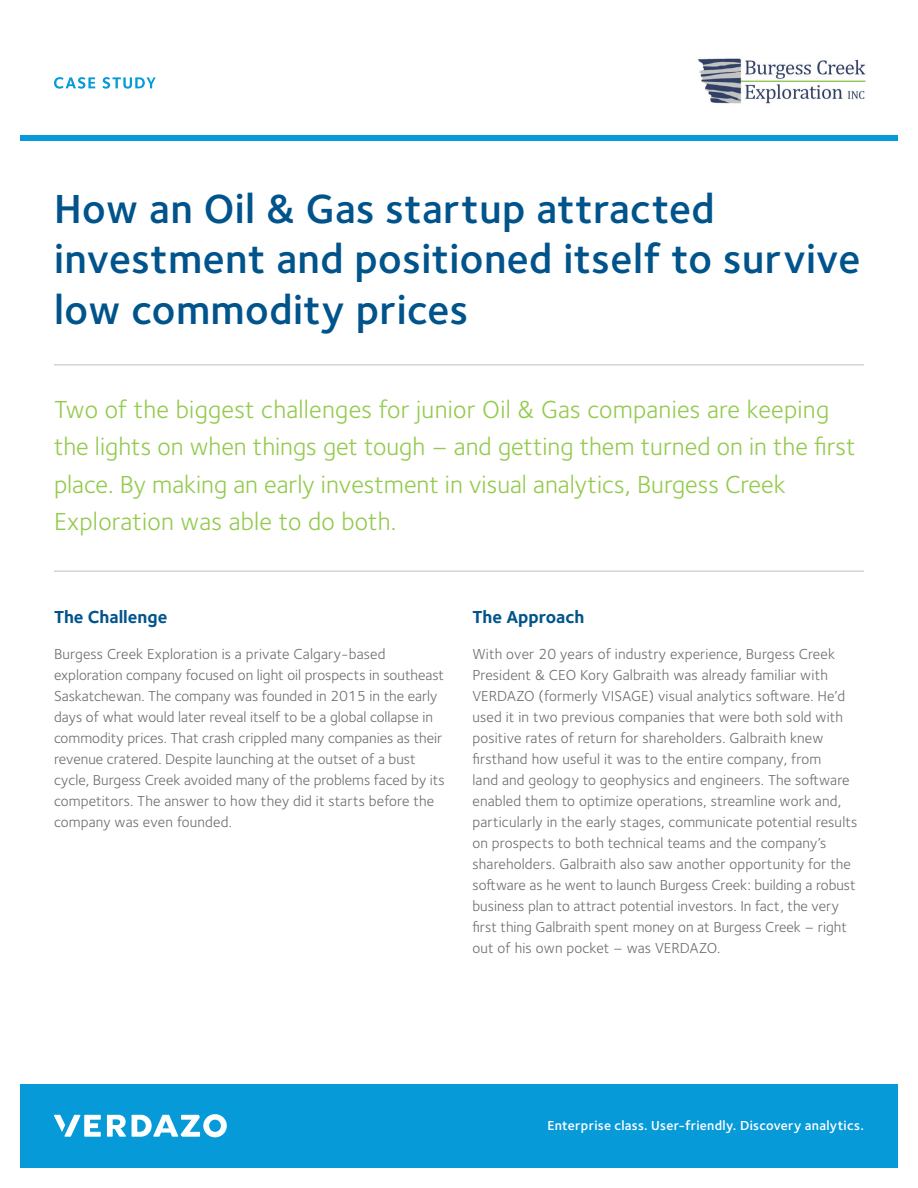
<style>
.page{position:relative;width:918px;height:1188px;background:#fff}
.page>*{position:absolute;margin:0;border:0;box-sizing:border-box;transform-origin:0 0}
.t1{font:600 42px/50.4px "Foundry Sterling";letter-spacing:.01em;color:#00548b}
.t2{font:25.5px/37.5px "Foundry Sterling";color:#94ca4e}
.t3{font:700 18px "Foundry Sterling";color:#00548b}
.t4{font:15px/21px "Foundry Sterling";letter-spacing:.005em;color:#6c6d70}
.t5{font:600 13.5px "Foundry Sterling";letter-spacing:.02em;color:#fff}
</style>
<div class="page">
<div style="left:20px;top:1084px;width:878px;height:84px;background:#069ad9"></div>
<div style="left:20px;top:135px;width:878px;height:6px;background:#069ad9"></div>
<svg style="left:54px;top:1114px;width:173px;height:23px"></svg>
<svg style="left:54px;top:77px;width:102px;height:12px"></svg>
<img style="left:698px;top:58px;width:168px;height:46px">
<hr style="left:54px;top:365px;width:810px;height:1px;background:#bcbdc0">
<hr style="left:54px;top:571px;width:810px;height:1px;background:#bcbdc0">
<h1 class="t1" style="left:54px;top:185px;width:808px">How an Oil &amp; Gas startup attracted investment and positioned itself to survive low commodity prices</h1>
<p class="t2" style="left:54px;top:391px;width:803px">Two of the biggest challenges for junior Oil &amp; Gas companies are keeping the lights on when things get tough – and getting them turned on in the first place. By making an early investment in visual analytics, Burgess Creek Exploration was able to do both.</p>
<p class="t3" style="left:54px;top:606px;width:115px">The Challenge</p>
<p class="t4" style="left:54px;top:644px;width:392px">Burgess Creek Exploration is a private Calgary-based exploration company focused on light oil prospects in southeast Saskatchewan. The company was founded in 2015 in the early days of what would later reveal itself to be a global collapse in commodity prices. That crash crippled many companies as their revenue cratered. Despite launching at the outset of a bust cycle, Burgess Creek avoided many of the problems faced by its competitors. The answer to how they did it starts before the company was even founded.</p>
<p class="t3" style="left:472px;top:606px;width:113px">The Approach</p>
<p class="t4" style="left:472px;top:644px;width:386px">With over 20 years of industry experience, Burgess Creek President &amp; CEO Kory Galbraith was already familiar with VERDAZO (formerly VISAGE) visual analytics software. He’d used it in two previous companies that were both sold with positive rates of return for shareholders. Galbraith knew firsthand how useful it was to the entire company, from<br>land and geology to geophysics and engineers. The software enabled them to optimize operations, streamline work and, particularly in the early stages, communicate potential results on prospects to both technical teams and the company’s shareholders. Galbraith also saw another opportunity for the software as he went to launch Burgess Creek: building a robust business plan to attract potential investors. In fact, the very first thing Galbraith spent money on at Burgess Creek – right out of his own pocket – was VERDAZO.</p>
<p class="t5" style="left:548px;top:1118px;width:318px">Enterprise class. User-friendly. Discovery analytics.</p>
</div>
